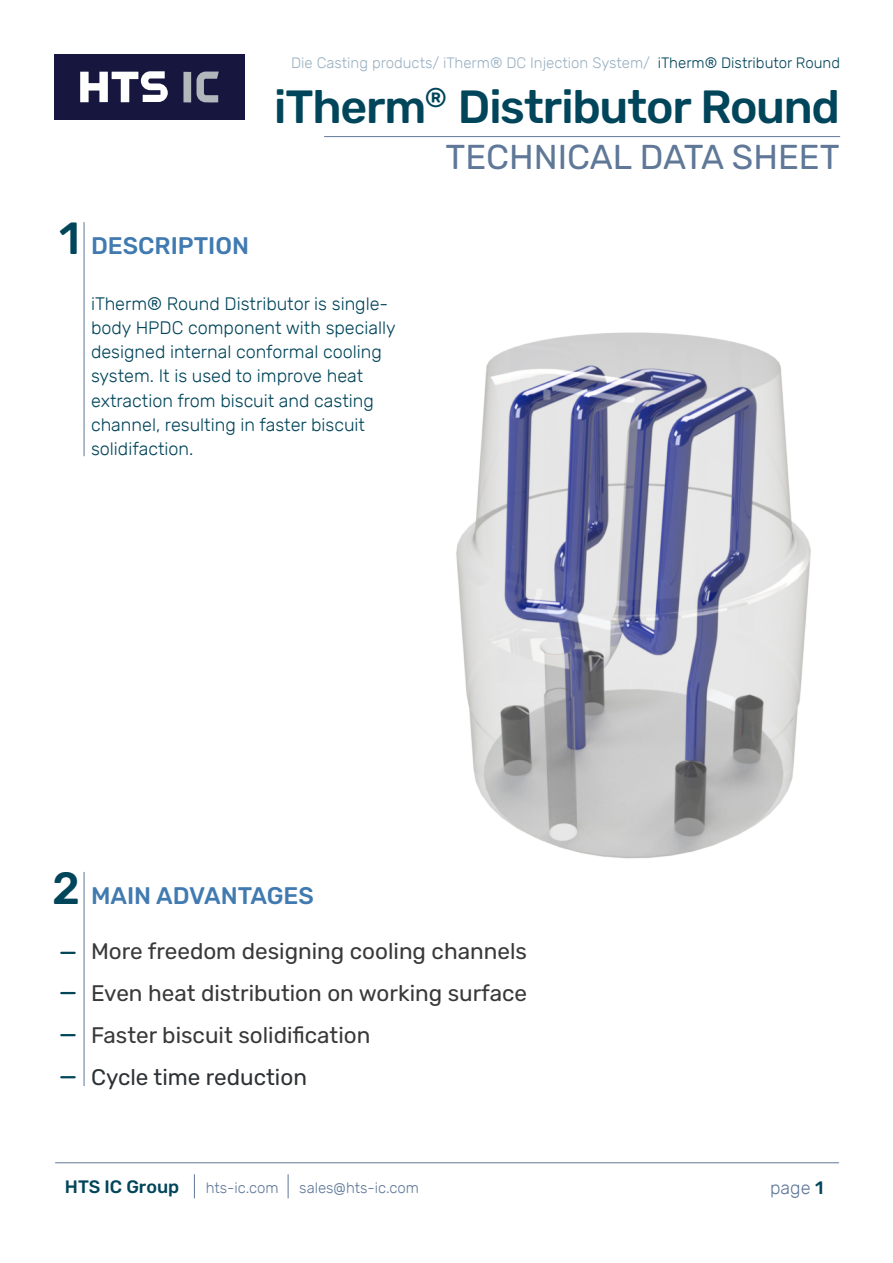
<style>
.page{position:relative;width:893px;height:1263px;background:#fff}
.page>*{position:absolute;margin:0;border:0;box-sizing:border-box;transform-origin:0 0}
.t1{font:500 46.5px "Rubik";letter-spacing:-.025em;color:#01455a}
.section_CIFRA{font:500 45px "Rubik";color:#01455a}
.Podnaslov{font:34.5px "Rubik";color:#607898}
.section_NASLOV{font:500 24px "Rubik";color:#417ab1}
.TOČKE{font:22.5px "Rubik";color:#383938}
.TOČKE-2{font:22.5px "Rubik";color:#2d3235}
.Paragraf{font:300 18px/24px "Rubik";color:#01455a}
.t2{font:500 18px "Rubik";color:#01455a}
.t3{font:300 18px "Rubik";color:#607898}
.t4{font:300 15px "Rubik";color:#9ab1c2}
.t5{font:300 15px "Rubik";color:#607898}
.s1{color:#01455a}
.s2{font-weight:500;color:#01455a}
</style>
<div class="page">
<div style="left:54px;top:54px;width:190px;height:66px;background:#16163f"></div>
<svg style="left:80px;top:71px;width:88px;height:31px"></svg>
<div style="left:183px;top:72px;width:8px;height:30px;background:#b2b7bb"></div>
<svg style="left:197px;top:72px;width:22px;height:31px"></svg>
<hr style="left:324px;top:136px;width:516px;height:1px;background:#607898">
<hr style="left:55px;top:1162px;width:784px;height:1px;background:#607898">
<svg style="left:194px;top:1174px;width:1px;height:24px"></svg>
<svg style="left:288px;top:1174px;width:1px;height:24px"></svg>
<hr style="left:84px;top:222px;width:1px;height:234px;background:#607898">
<hr style="left:84px;top:872px;width:1px;height:214px;background:#607898">
<svg style="left:61px;top:952px;width:14px;height:2px"></svg>
<svg style="left:61px;top:1076px;width:14px;height:2px"></svg>
<svg style="left:61px;top:1034px;width:14px;height:2px"></svg>
<svg style="left:61px;top:992px;width:14px;height:2px"></svg>
<img style="left:456px;top:332px;width:355px;height:527px">
<p class="t4" style="left:291px;top:54px;width:550px">Die Casting products/ iTherm® DC Injection System/ <span class="s1">iTherm® Distributor Round</span></p>
<h1 class="t1" style="left:274px;top:80px;width:568px">iTherm<sup>®</sup> Distributor Round</h1>
<p class="section_CIFRA" style="left:59px;top:212px;width:22px">1</p>
<p class="section_NASLOV" style="left:91px;top:232px;width:160px">DESCRIPTION</p>
<p class="Paragraf" style="left:91px;top:293px;width:306px">iTherm® Round Distributor is single&shy;body HPDC component with specially designed internal conformal cooling system. It is used to improve heat extraction from biscuit and casting channel, resulting in faster biscuit solidifaction.</p>
<p class="Podnaslov" style="left:445px;top:137px;width:396px">TECHNICAL DATA SHEET</p>
<p class="section_CIFRA" style="left:52px;top:862px;width:29px">2</p>
<p class="section_NASLOV" style="left:91px;top:882px;width:224px">MAIN ADVANTAGES</p>
<p class="TOČKE" style="left:91px;top:938px;width:437px">More freedom designing cooling channels</p>
<p class="TOČKE" style="left:91px;top:980px;width:438px">Even heat distribution on working surface</p>
<p class="TOČKE" style="left:91px;top:1022px;width:281px">Faster biscuit solidification</p>
<p class="TOČKE-2" style="left:91px;top:1064px;width:217px">Cycle time reduction</p>
<p class="t2" style="left:65px;top:1177px;width:116px">HTS IC Group</p>
<p class="t5" style="left:206px;top:1180px;width:74px">hts-ic.com</p>
<p class="t5" style="left:299px;top:1180px;width:121px">sales@hts-ic.com</p>
<p class="t3" style="left:770px;top:1177px;width:55px">page <span class="s2">1</span></p>
</div>
